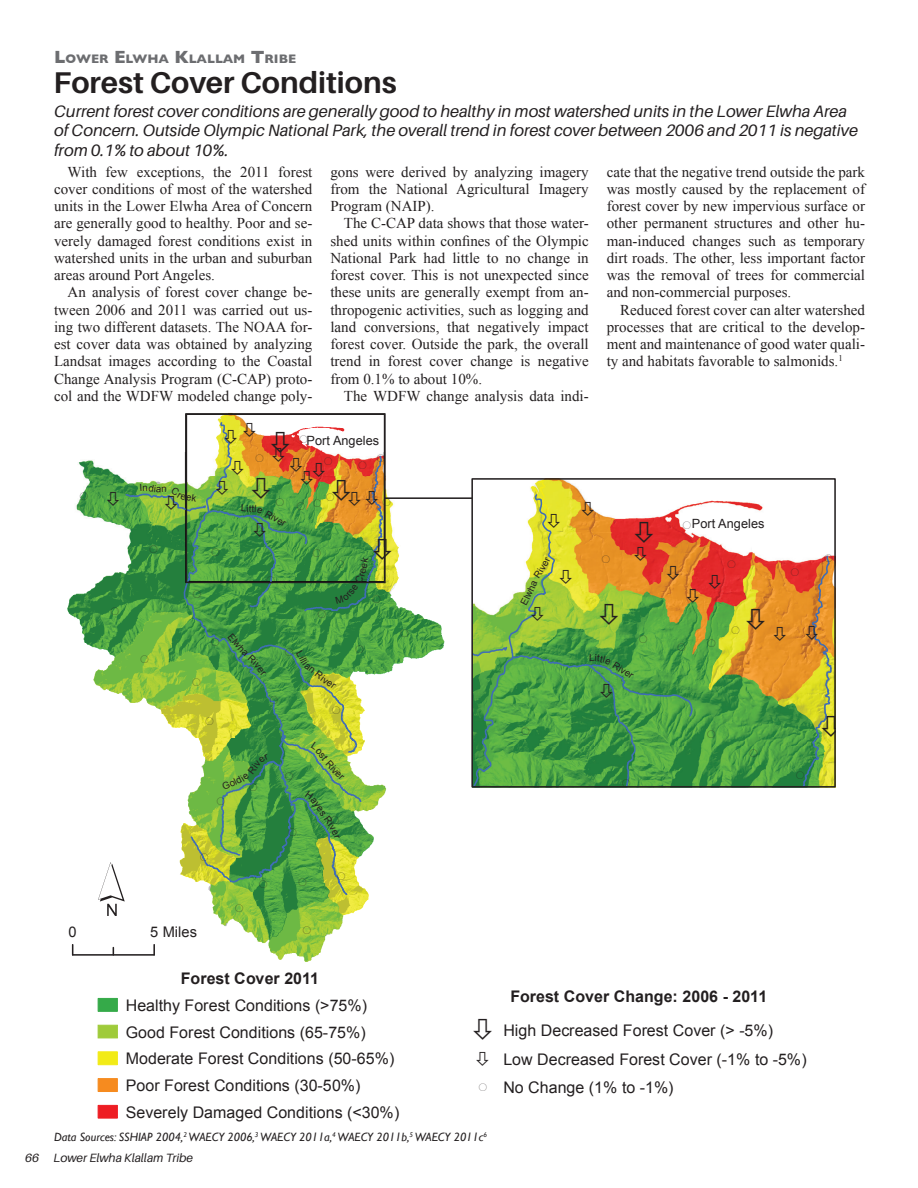
<style>
.page{position:relative;width:918px;height:1188px;background:#fff}
.page>*{position:absolute;margin:0;border:0;box-sizing:border-box;transform-origin:0 0}
.t1{font:77.1px "ESRI North";color:#231f20}
.t2{font:700 30px "Aileron";color:#231f20}
.t3{font:italic 16.5px/19.5px "Aileron";color:#231f20}
.t4{font:16.05px/26.7px "Arial";color:#231f20}
.t5{font:700 16.05px "Arial";color:#231f20}
.t6{font:15px/17.2px "Times New Roman";color:#231f20;text-align:justify}
.t7{font:14.7px "Arial";color:#231f20}
.t8{font:12.75px "Arial";letter-spacing:.005em;color:#231f20}
.t9{font:700 12.6px "Gill Sans";color:#6c6d70}
.t10{font:italic 12px "Gill Sans";color:#231f20}
.t11{font:italic 12px "Aileron";color:#231f20}
.t12{font:10.8px "ESRI Default Marker";color:#231f20}
.t13{font:9.6px "Arial";color:#231f20}
.s1{font-size:18px}
.s2{font-family:"ESRI Default Marker";font-size:10.8px}
</style>
<div class="page">
<img style="left:67px;top:460px;width:375px;height:659px">
<hr style="left:385px;top:497px;width:87px;height:2px;background:#231f20">
<svg style="left:98px;top:998px;width:20px;height:14px"></svg>
<svg style="left:98px;top:1025px;width:20px;height:14px"></svg>
<svg style="left:98px;top:1051px;width:20px;height:14px"></svg>
<svg style="left:98px;top:1078px;width:20px;height:14px"></svg>
<svg style="left:98px;top:1105px;width:20px;height:14px"></svg>
<svg style="left:153px;top:945px;width:2px;height:10px"></svg>
<hr style="left:73px;top:954px;width:81px;height:2px;background:#231f20">
<img style="left:530px;top:481px;width:268px;height:304px">
<svg style="left:774px;top:627px;width:12px;height:14px"></svg>
<svg style="left:709px;top:574px;width:12px;height:15px"></svg>
<svg style="left:438px;top:635px;width:7px;height:14px"></svg>
<svg style="left:747px;top:608px;width:18px;height:22px"></svg>
<svg style="left:798px;top:554px;width:38px;height:233px;background:#b69c3a"></svg>
<svg style="left:107px;top:413px;width:284px;height:483px"></svg>
<svg style="left:472px;top:493px;width:227px;height:294px;background:#8bad58"></svg>
<p class="t9" style="left:54px;top:52px;width:244px"><span class="s1">L</span>OWER <span class="s1">E</span> LWHA <span class="s1">K</span>LALLAM <span class="s1">T</span>RIBE</p>
<h2 class="t2" style="left:54px;top:66px;width:345px">Forest Cover Conditions</h2>
<p class="t3" style="left:54px;top:101px;width:805px">Current forest cover conditions are generally good to healthy in most watershed units in the Lower Elwha Area of Concern. Outside Olympic National Park, the overall trend in forest cover between 2006 and 2011 is negative from 0.1% to about 10%.</p>
<p class="t6" style="left:54px;top:163px;width:260px;text-indent:14px">With few exceptions, the 2011 forest cover conditions of most of the watershed units in the Lower Elwha Area of Concern are generally good to healthy. Poor and se&shy;verely damaged forest conditions exist in watershed units in the urban and suburban areas around Port Angeles.</p>
<p class="t6" style="left:54px;top:283px;width:260px;text-indent:14px">An analysis of forest cover change be&shy;tween 2006 and 2011 was carried out us&shy;ing two different datasets. The NOAA for&shy;est cover data was obtained by analyzing Landsat images according to the Coastal Change Analysis Program (C-CAP) proto&shy;col and the WDFW modeled change poly-</p>
<p class="t6" style="left:330px;top:163px;width:260px">gons were derived by analyzing imagery from the National Agricultural Imagery Program (NAIP).</p>
<p class="t6" style="left:330px;top:214px;width:260px;text-indent:14px">The C-CAP data shows that those water&shy;shed units within confines of the Olympic National Park had little to no change in forest cover. This is not unexpected since these units are generally exempt from an&shy;thropogenic activities, such as logging and land conversions, that negatively impact forest cover. Outside the park, the overall trend in forest cover change is negative from 0.1% to about 10%.</p>
<p class="t6" style="left:344px;top:387px;width:246px">The WDFW change analysis data indi-</p>
<p class="t12" style="left:80px;top:490px;width:9px">(</p>
<p class="t12" style="left:150px;top:543px;width:9px">(</p>
<p class="t12" style="left:212px;top:546px;width:9px">(</p>
<p class="t12" style="left:193px;top:588px;width:9px">(</p>
<p class="t12" style="left:256px;top:452px;width:9px">(</p>
<p class="t12" style="left:276px;top:496px;width:9px">(</p>
<p class="t8" style="left:307px;top:432px;width:74px">Port Angeles</p>
<p class="t12" style="left:300px;top:433px;width:9px">(</p>
<p class="t12" style="left:324px;top:455px;width:9px">(</p>
<p class="t12" style="left:377px;top:452px;width:9px">(</p>
<p class="t12" style="left:359px;top:459px;width:9px">(</p>
<p class="t12" style="left:297px;top:499px;width:9px">(</p>
<p class="t12" style="left:326px;top:491px;width:9px">(</p>
<p class="t12" style="left:313px;top:497px;width:9px">(</p>
<p class="t12" style="left:383px;top:496px;width:9px">(</p>
<p class="t12" style="left:267px;top:574px;width:9px">(</p>
<p class="t12" style="left:313px;top:547px;width:9px">(</p>
<p class="t12" style="left:336px;top:558px;width:9px">(</p>
<p class="t12" style="left:362px;top:570px;width:9px">(</p>
<p class="t12" style="left:373px;top:593px;width:9px">(</p>
<p class="t12" style="left:111px;top:605px;width:9px">(</p>
<p class="t12" style="left:318px;top:608px;width:9px">(</p>
<p class="t6" style="left:607px;top:163px;width:260px">cate that the negative trend outside the park was mostly caused by the replacement of forest cover by new impervious surface or other permanent structures and other hu&shy;man-induced changes such as temporary dirt roads. The other, less important factor was the removal of trees for commercial and non-commercial purposes.</p>
<p class="t6" style="left:607px;top:301px;width:260px;text-indent:14px">Reduced forest cover can alter watershed processes that are critical to the develop&shy;ment and maintenance of good water quali&shy;ty and habitats favorable to salmonids.<sup>1</sup></p>
<p class="t12" style="left:602px;top:553px;width:9px">(</p>
<p class="t8" style="left:692px;top:516px;width:74px">Port Angeles</p>
<p class="t12" style="left:683px;top:519px;width:9px">(</p>
<p class="t12" style="left:728px;top:558px;width:9px">(</p>
<p class="t12" style="left:791px;top:566px;width:9px">(</p>
<p class="t12" style="left:825px;top:552px;width:9px">(</p>
<p class="t12" style="left:141px;top:653px;width:9px">(</p>
<p class="t12" style="left:212px;top:636px;width:9px">(</p>
<p class="t12" style="left:193px;top:676px;width:9px">(</p>
<p class="t12" style="left:206px;top:715px;width:9px">(</p>
<p class="t12" style="left:285px;top:646px;width:9px">(</p>
<p class="t12" style="left:270px;top:694px;width:9px">(</p>
<p class="t12" style="left:356px;top:643px;width:9px">(</p>
<p class="t12" style="left:333px;top:704px;width:9px">(</p>
<p class="t12" style="left:217px;top:795px;width:9px">(</p>
<p class="t12" style="left:250px;top:781px;width:9px">(</p>
<h1 class="t1" style="left:98px;top:844px;width:29px">´</h1>
<p class="t12" style="left:200px;top:851px;width:9px">(</p>
<p class="t7" style="left:69px;top:922px;width:10px">0</p>
<p class="t7" style="left:150px;top:922px;width:48px">5 Miles</p>
<p class="t12" style="left:236px;top:902px;width:9px">(</p>
<p class="t12" style="left:260px;top:878px;width:9px">(</p>
<p class="t12" style="left:285px;top:770px;width:9px">(</p>
<p class="t12" style="left:289px;top:826px;width:9px">(</p>
<p class="t12" style="left:333px;top:765px;width:9px">(</p>
<p class="t13" style="left:318px;top:795px;width:22px;rotate:56deg">ayes</p>
<p class="t12" style="left:331px;top:814px;width:9px">(</p>
<p class="t12" style="left:299px;top:876px;width:9px">(</p>
<p class="t12" style="left:303px;top:924px;width:9px">(</p>
<p class="t12" style="left:337px;top:870px;width:9px">(</p>
<p class="t12" style="left:401px;top:627px;width:9px">(</p>
<p class="t5" style="left:181px;top:968px;width:140px">Forest Cover 2011</p>
<p class="t4" style="left:126px;top:992px;width:275px">Healthy Forest Conditions (&gt;75%)<br>Good Forest Conditions (65-75%)<br>Moderate Forest Conditions (50-65%)<br>Poor Forest Conditions (30-50%)<br>Severely Damaged Conditions (&lt;30%)</p>
<p class="t12" style="left:522px;top:725px;width:9px">(</p>
<p class="t13" style="left:589px;top:652px;width:7px">L</p>
<p class="t12" style="left:639px;top:633px;width:9px">(</p>
<p class="t12" style="left:622px;top:777px;width:9px">(</p>
<p class="t12" style="left:678px;top:641px;width:9px">(</p>
<p class="t12" style="left:708px;top:637px;width:9px">(</p>
<p class="t12" style="left:732px;top:624px;width:9px">(</p>
<p class="t12" style="left:707px;top:728px;width:9px">(</p>
<p class="t12" style="left:750px;top:747px;width:9px">(</p>
<p class="t12" style="left:796px;top:769px;width:9px">(</p>
<p class="t5" style="left:510px;top:986px;width:258px">Forest Cover Change: 2006 - 2011</p>
<p class="t4" style="left:503px;top:1017px;width:271px">High Decreased Forest Cover (&gt; -5%)</p>
<p class="t4" style="left:503px;top:1046px;width:305px">Low Decreased Forest Cover (-1% to -5%)</p>
<p class="t4" style="left:479px;top:1074px;width:196px"><span class="s2">(</span> No Change (1% to -1%)</p>
<p class="t10" style="left:54px;top:1130px;width:435px">Data Sources: SSHIAP 2004,<sup>2</sup> WAECY 2006,<sup>3</sup> WAECY 2011a,<sup>4</sup> WAECY 2011b,<sup>5</sup> WAECY 2011c<sup>6</sup></p>
<p class="t11" style="left:25px;top:1152px;width:169px">66 Lower Elwha Klallam Tribe</p>
</div>
